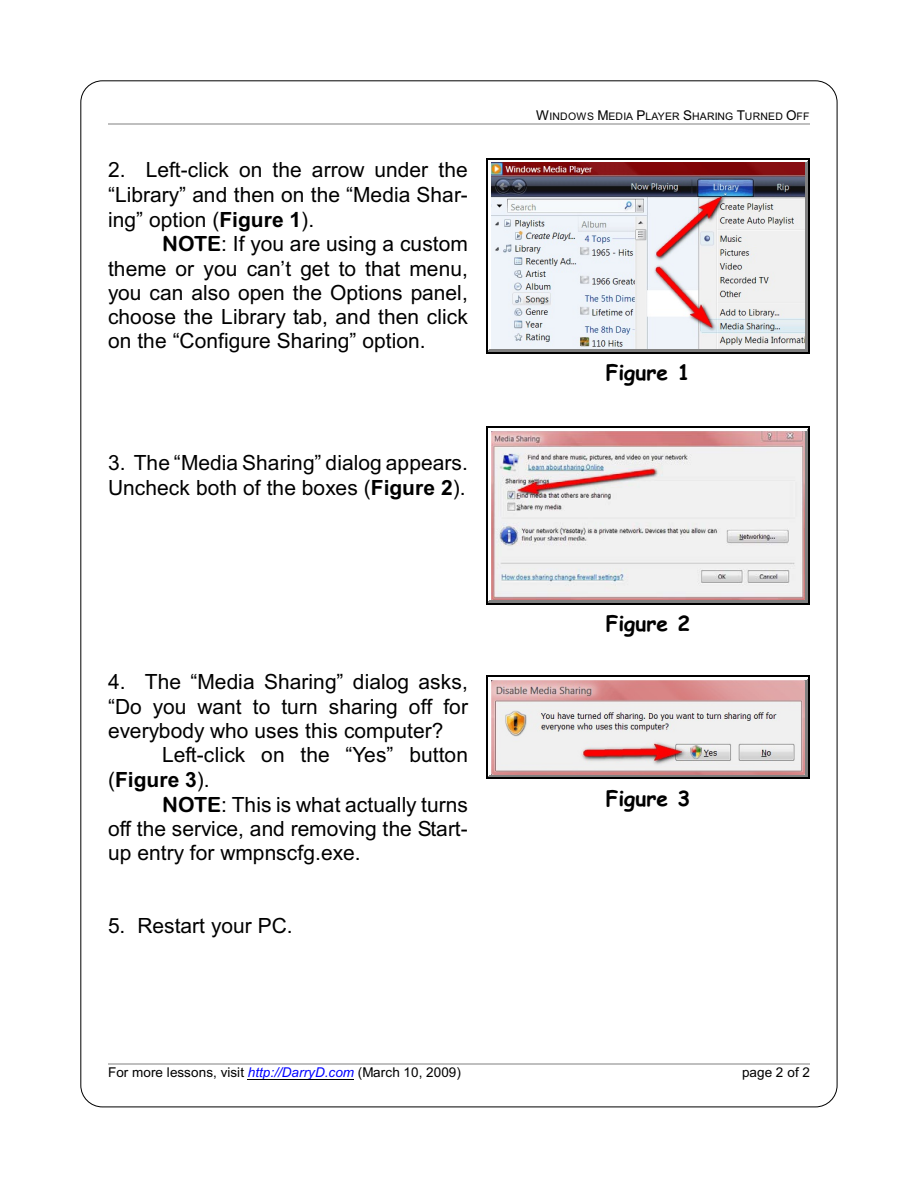
<style>
.page{position:relative;width:918px;height:1188px;background:#fff}
.page>*{position:absolute;margin:0;border:0;box-sizing:border-box;transform-origin:0 0}
.t1{font:21px/24.3px "Arial";letter-spacing:.005em;color:#000;text-align:justify}
.t2{font:700 21px "Comic Sans MS";color:#000}
.t3{font:13.5px "Arial";letter-spacing:.005em;color:#000}
.t4{font:10.5px "Arial";letter-spacing:.025em;color:#000}
.s1{font-weight:700}
.s2{font-family:"Arial Rounded MT Bold"}
.s3{font-size:13.5px}
.s4{font-style:italic;color:#00f}
</style>
<div class="page">
<hr style="left:108px;top:123px;width:702px;height:1px;background:#bfbfbf">
<hr style="left:248px;top:1079px;width:106px;height:1px;background:#000">
<hr style="left:108px;top:1063px;width:702px;height:1px;background:#bfbfbf">
<img style="left:490px;top:162px;width:316px;height:188px">
<hr style="left:806px;top:161px;width:1px;height:190px;background:#808080">
<hr style="left:489px;top:161px;width:318px;height:1px;background:#fff">
<hr style="left:489px;top:350px;width:318px;height:1px;background:#808080">
<hr style="left:807px;top:159px;width:1px;height:193px;background:#808080">
<hr style="left:487px;top:159px;width:321px;height:2px;background:#fff">
<hr style="left:487px;top:351px;width:321px;height:1px;background:#808080">
<hr style="left:486px;top:158px;width:1px;height:196px;background:#000">
<hr style="left:808px;top:158px;width:2px;height:196px;background:#000">
<hr style="left:486px;top:158px;width:324px;height:1px;background:#000">
<hr style="left:486px;top:352px;width:324px;height:2px;background:#000">
<img style="left:491px;top:431px;width:315px;height:169px">
<hr style="left:806px;top:429px;width:1px;height:172px;background:#808080">
<hr style="left:489px;top:429px;width:318px;height:1px;background:#fff">
<hr style="left:489px;top:600px;width:318px;height:2px;background:#808080">
<hr style="left:807px;top:428px;width:1px;height:175px;background:#808080">
<hr style="left:487px;top:428px;width:321px;height:1px;background:#fff">
<hr style="left:487px;top:602px;width:321px;height:1px;background:#808080">
<hr style="left:486px;top:426px;width:1px;height:178px;background:#000">
<hr style="left:808px;top:426px;width:2px;height:178px;background:#000">
<hr style="left:486px;top:426px;width:324px;height:1px;background:#000">
<hr style="left:486px;top:603px;width:324px;height:1px;background:#000">
<img style="left:491px;top:680px;width:315px;height:95px">
<hr style="left:806px;top:678px;width:1px;height:98px;background:#808080">
<hr style="left:489px;top:678px;width:318px;height:2px;background:#fff">
<hr style="left:489px;top:775px;width:318px;height:1px;background:#808080">
<hr style="left:807px;top:677px;width:1px;height:101px;background:#808080">
<hr style="left:487px;top:677px;width:321px;height:1px;background:#fff">
<hr style="left:487px;top:776px;width:321px;height:2px;background:#808080">
<hr style="left:486px;top:676px;width:1px;height:103px;background:#000">
<hr style="left:808px;top:676px;width:2px;height:103px;background:#000">
<hr style="left:486px;top:676px;width:324px;height:1px;background:#000">
<hr style="left:486px;top:778px;width:324px;height:1px;background:#000">
<p class="t1" style="left:108px;top:160px;width:361px">2. Left-click on the arrow under the “Library” and then on the “Media Shar&shy;ing” option (<span class="s1">Figure 1</span>).</p>
<p class="t1" style="left:108px;top:234px;width:362px;text-indent:54px"><span class="s2">NOTE</span>: If you are using a custom theme or you can’t get to that menu, you can also open the Options panel, choose the Library tab, and then click on the “Configure Sharing” option.</p>
<p class="t1" style="left:108px;top:452px;width:361px;line-height:24.9px">3. The “Media Sharing” dialog appears.<br>Uncheck both of the boxes (<span class="s1">Figure 2</span>).</p>
<p class="t1" style="left:108px;top:672px;width:362px">4. The “Media Sharing” dialog asks, “Do you want to turn sharing off for everybody who uses this computer?</p>
<p class="t1" style="left:108px;top:744px;width:362px;line-height:24.9px;text-indent:54px">Left-click on the “Yes” button (<span class="s1">Figure 3</span>).</p>
<p class="t1" style="left:108px;top:794px;width:361px;text-indent:54px"><span class="s2">NOTE</span>: This is what actually turns off the service, and removing the Start&shy;up entry for wmpnscfg.exe.</p>
<p class="t1" style="left:108px;top:916px;width:186px">5. Restart your PC.</p>
<p class="t4" style="left:536px;top:113px;width:275px"><span class="s3">W</span>INDOWS <span class="s3">M</span>EDIA <span class="s3">P</span>LAYER <span class="s3">S</span>HARING <span class="s3">T</span>URNED <span class="s3">O</span>FF</p>
<p class="t2" style="left:606px;top:363px;width:86px">Figure 1</p>
<p class="t2" style="left:606px;top:614px;width:86px">Figure 2</p>
<p class="t2" style="left:606px;top:789px;width:86px">Figure 3</p>
<p class="t3" style="left:108px;top:1067px;width:355px">For more lessons, visit <span class="s4">http://DarryD.com</span> (March 10, 2009)</p>
<p class="t3" style="left:742px;top:1067px;width:69px">page 2 of 2</p>
</div>
